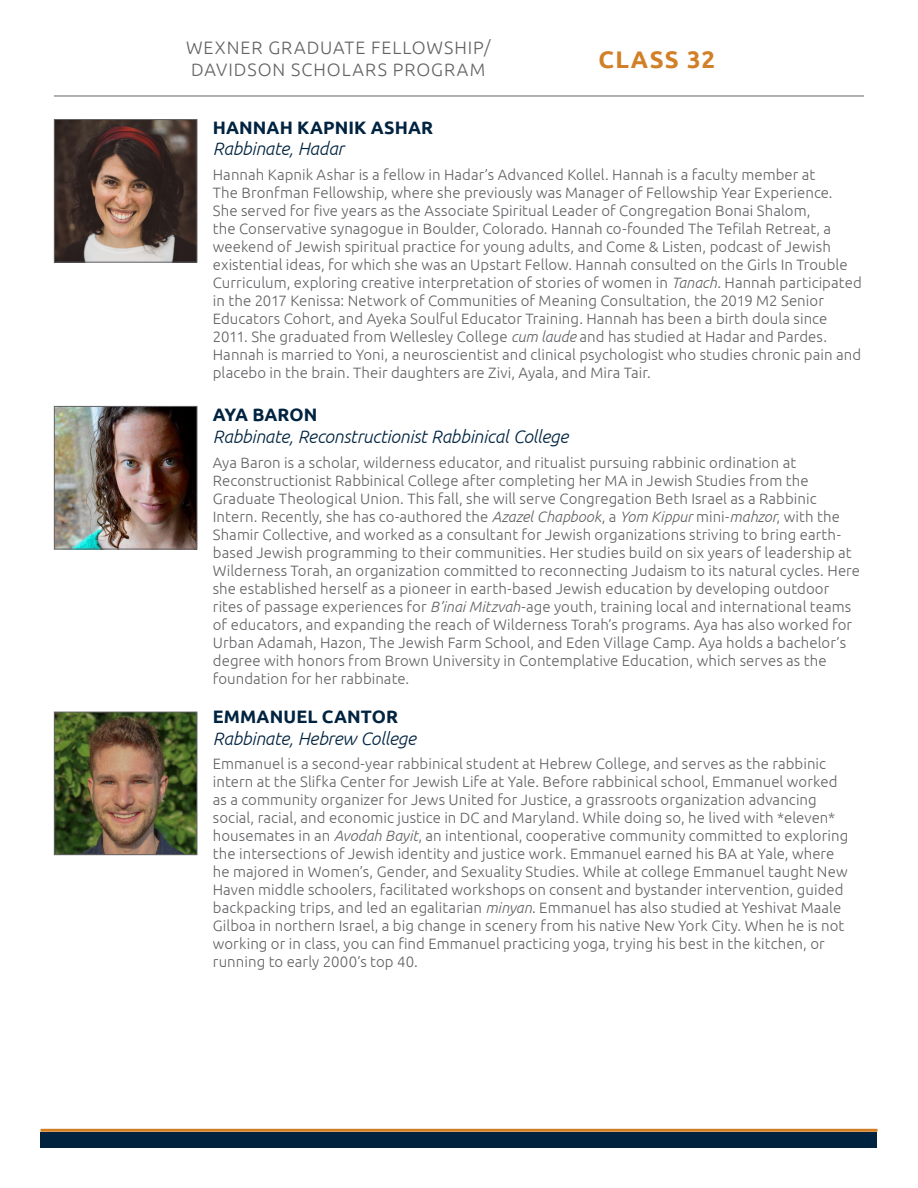
<style>
.page{position:relative;width:918px;height:1188px;background:#fff}
.page>*{position:absolute;margin:0;border:0;box-sizing:border-box;transform-origin:0 0}
.t1{font:700 24px "Ubuntu";letter-spacing:.05em;color:#d18027}
.University{font:italic 300 18px "Ubuntu";letter-spacing:-.01em;color:#002340}
.t2{font:300 18px/21.6px "Ubuntu";letter-spacing:.055em;color:#636366}
.Name{font:700 18px "Ubuntu";letter-spacing:.005em;color:#002340}
.Body_Copy{font:300 15px/18px "Ubuntu";letter-spacing:.005em;color:#636366}
.s1{font-style:italic}
</style>
<div class="page">
<hr style="left:54px;top:96px;width:810px;height:1px;background:#636366">
<div style="left:40px;top:1132px;width:838px;height:16px;background:#002340"></div>
<hr style="left:40px;top:1129px;width:838px;height:3px;background:#d18027">
<img style="left:56px;top:121px;width:139px;height:140px">
<div style="left:54px;top:119px;width:143px;height:144px;border:1px solid #636366"></div>
<img style="left:56px;top:408px;width:139px;height:139px">
<div style="left:54px;top:406px;width:143px;height:143px;border:1px solid #636366"></div>
<img style="left:56px;top:714px;width:139px;height:139px">
<div style="left:54px;top:712px;width:143px;height:143px;border:1px solid #636366"></div>
<p class="t2" style="left:186px;top:37px;width:306px">WEXNER GRADUATE FELLOWSHIP/<br>DAVIDSON SCHOLARS PROGRAM</p>
<h1 class="t1" style="left:599px;top:45px;width:118px">CLASS 32</h1>
<p class="Name" style="left:213px;top:116px;width:222px">HANNAH KAPNIK ASHAR</p>
<p class="University" style="left:213px;top:138px;width:133px">Rabbinate, Hadar</p>
<p class="Body_Copy" style="left:213px;top:165px;width:651px">Hannah Kapnik Ashar is a fellow in Hadar’s Advanced Kollel. Hannah is a faculty member at<br>The Bronfman Fellowship, where she previously was Manager of Fellowship Year Experience.<br>She served for five years as the Associate Spiritual Leader of Congregation Bonai Shalom,<br>the Conservative synagogue in Boulder, Colorado. Hannah co-founded The Tefilah Retreat, a weekend of Jewish spiritual practice for young adults, and Come &amp; Listen, podcast of Jewish existential ideas, for which she was an Upstart Fellow. Hannah consulted on the Girls In Trouble Curriculum, exploring creative interpretation of stories of women in <span class="s1">Tanach</span>. Hannah participated in the 2017 Kenissa: Network of Communities of Meaning Consultation, the 2019 M2 Senior Educators Cohort, and Ayeka Soulful Educator Training. Hannah has been a birth doula since 2011. She graduated from Wellesley College <span class="s1">cum laude</span> and has studied at Hadar and Pardes.<br>Hannah is married to Yoni, a neuroscientist and clinical psychologist who studies chronic pain and placebo in the brain. Their daughters are Zivi, Ayala, and Mira Tair.</p>
<p class="Name" style="left:213px;top:404px;width:106px">AYA BARON</p>
<p class="University" style="left:213px;top:426px;width:357px">Rabbinate, Reconstructionist Rabbinical College</p>
<p class="Body_Copy" style="left:213px;top:453px;width:649px">Aya Baron is a scholar, wilderness educator, and ritualist pursuing rabbinic ordination at Reconstructionist Rabbinical College after completing her MA in Jewish Studies from the Graduate Theological Union. This fall, she will serve Congregation Beth Israel as a Rabbinic Intern. Recently, she has co-authored the <span class="s1">Azazel Chapbook</span>, a <span class="s1">Yom Kippur</span> mini-<span class="s1">mahzor</span>, with the Shamir Collective, and worked as a consultant for Jewish organizations striving to bring earth&shy;based Jewish programming to their communities. Her studies build on six years of leadership at Wilderness Torah, an organization committed to reconnecting Judaism to its natural cycles. Here she established herself as a pioneer in earth-based Jewish education by developing outdoor rites of passage experiences for <span class="s1">B’inai Mitzvah</span>-age youth, training local and international teams of educators, and expanding the reach of Wilderness Torah’s programs. Aya has also worked for Urban Adamah, Hazon, The Jewish Farm School, and Eden Village Camp. Aya holds a bachelor’s degree with honors from Brown University in Contemplative Education, which serves as the foundation for her rabbinate.</p>
<p class="Name" style="left:213px;top:706px;width:187px">EMMANUEL CANTOR</p>
<p class="University" style="left:213px;top:727px;width:204px">Rabbinate, Hebrew College</p>
<p class="Body_Copy" style="left:213px;top:755px;width:637px">Emmanuel is a second-year rabbinical student at Hebrew College, and serves as the rabbinic intern at the Slifka Center for Jewish Life at Yale. Before rabbinical school, Emmanuel worked as a community organizer for Jews United for Justice, a grassroots organization advancing social, racial, and economic justice in DC and Maryland. While doing so, he lived with *eleven* housemates in an <span class="s1">Avodah Bayit</span>, an intentional, cooperative community committed to exploring the intersections of Jewish identity and justice work. Emmanuel earned his BA at Yale, where he majored in Women’s, Gender, and Sexuality Studies. While at college Emmanuel taught New Haven middle schoolers, facilitated workshops on consent and bystander intervention, guided backpacking trips, and led an egalitarian <span class="s1">minyan</span>. Emmanuel has also studied at Yeshivat Maale Gilboa in northern Israel, a big change in scenery from his native New York City. When he is not working or in class, you can find Emmanuel practicing yoga, trying his best in the kitchen, or running to early 2000’s top 40.</p>
</div>
